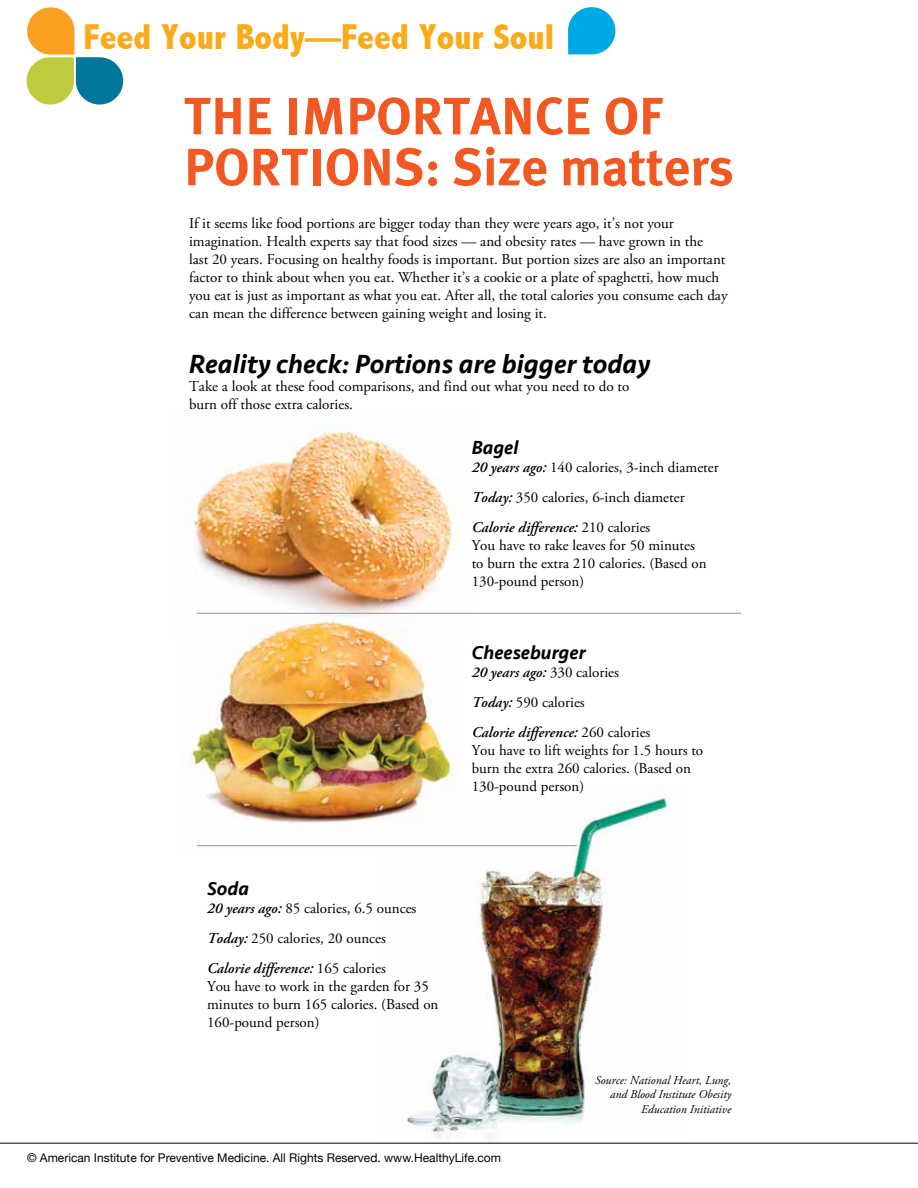
<style>
.page{position:relative;width:918px;height:1188px;background:#fff}
.page>*{position:absolute;margin:0;border:0;box-sizing:border-box;transform-origin:0 0}
.t1{font:700 52.5px/51px "Meta Plus";color:#f15822}
.t2{font:800 condensed 36px "Abadi";color:#fbaa19}
.t3{font:italic 500 27px "Seravek";color:#000}
.t4{font:italic 500 19.5px "Seravek";color:#000}
.t5{font:15px/18px "Adobe Garamond Pro";color:#000}
.t6{font:italic 600 15px/30px "Adobe Garamond Pro";color:#000}
.t7{font:12px "Helvetica Neue";color:#000}
.t8{font:italic 12px/14.4px "Adobe Garamond Pro";color:#000;text-align:right}
.s1{font-weight:600;font-style:italic}
.s2{font-weight:400;font-style:normal}
</style>
<div class="page">
<img style="left:186px;top:426px;width:290px;height:187px">
<img style="left:189px;top:613px;width:268px;height:234px">
<svg style="left:27px;top:7px;width:96px;height:98px"></svg>
<svg style="left:568px;top:7px;width:47px;height:47px;background:#28b5e9"></svg>
<img style="left:384px;top:785px;width:299px;height:358px">
<hr style="left:197px;top:845px;width:380px;height:1px;background:#939598">
<hr style="left:197px;top:613px;width:544px;height:1px;background:#939598">
<hr style="left:0;top:0;width:918px;height:1px;background:#e6e7e8">
<hr style="left:0;top:1143px;width:918px;height:1px;background:#000">
<h2 class="t2" style="left:84px;top:16px;width:472px">Feed Your Body—Feed Your Soul</h2>
<h1 class="t1" style="left:184px;top:90px;width:551px">THE IMPORTANCE OF<br>PORTIONS: Size matters</h1>
<p class="t5" style="left:189px;top:215px;width:540px">If it seems like food portions are bigger today than they were years ago, it’s not your imagination. Health experts say that food sizes — and obesity rates — have grown in the<br>last 20 years. Focusing on healthy foods is important. But portion sizes are also an important factor to think about when you eat. Whether it’s a cookie or a plate of spaghetti, how much you eat is just as important as what you eat. After all, the total calories you consume each day can mean the difference between gaining weight and losing it.</p>
<h3 class="t3" style="left:189px;top:348px;width:463px">Reality check: Portions are bigger today</h3>
<p class="t5" style="left:189px;top:378px;width:442px">Take a look at these food comparisons, and find out what you need to do to burn off those extra calories.</p>
<h3 class="t4" style="left:472px;top:436px;width:48px">Bagel</h3>
<p class="t5" style="left:472px;top:453px;width:249px;line-height:30px"><span class="s1">20 years ago:</span> 140 calories, 3-inch diameter<br><span class="s1">Today:</span> 350 calories, 6-inch diameter<br><span class="s1">Calorie difference:</span> 210 calories</p>
<p class="t5" style="left:472px;top:537px;width:236px">You have to rake leaves for 50 minutes to burn the extra 210 calories. (Based on<br>130-pound person)</p>
<h3 class="t4" style="left:472px;top:641px;width:115px">Cheeseburger</h3>
<p class="t6" style="left:472px;top:658px;width:180px">20 years ago: <span class="s2">330 calories<br></span>Today: <span class="s2">590 calories<br></span>Calorie difference: <span class="s2">260 calories</span></p>
<p class="t5" style="left:472px;top:742px;width:233px">You have to lift weights for 1.5 hours to burn the extra 260 calories. (Based on<br>130-pound person)</p>
<h3 class="t4" style="left:207px;top:876px;width:43px">Soda</h3>
<p class="t5" style="left:207px;top:894px;width:211px;line-height:30px"><span class="s1">20 years ago:</span> 85 calories, 6.5 ounces<br><span class="s1">Today:</span> 250 calories, 20 ounces<br><span class="s1">Calorie difference:</span> 165 calories</p>
<p class="t5" style="left:207px;top:978px;width:233px">You have to work in the garden for 35 minutes to burn 165 calories. (Based on<br>160-pound person)</p>
<p class="t8" style="left:595px;top:1073px;width:138px">Source: National Heart, Lung, and Blood Institute Obesity<br>Education Initiative</p>
<p class="t7" style="left:27px;top:1150px;width:476px">© American Institute for Preventive Medicine. All Rights Reserved. www.HealthyLife.com</p>
</div>
